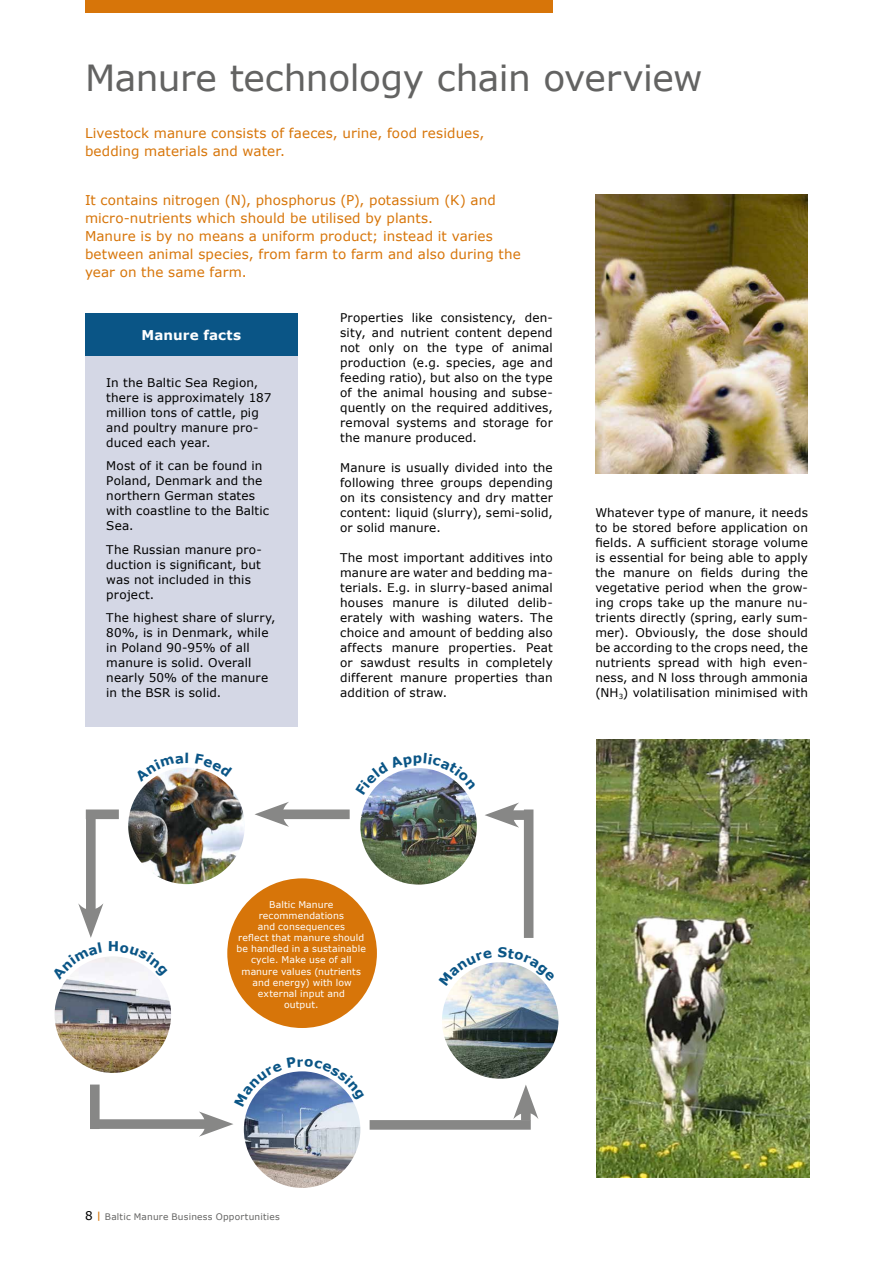
<style>
.page{position:relative;width:893px;height:1263px;background:#fff}
.page>*{position:absolute;margin:0;border:0;box-sizing:border-box;transform-origin:0 0}
.t1{font:36px "Verdana";letter-spacing:-.015em;color:#636362}
.t2{font:13.5px/18px "Verdana";letter-spacing:.01em;color:#d77509}
.t3{font:700 13.5px "Verdana";letter-spacing:.01em;color:#fff}
.t4{font:12px/15px "Verdana";letter-spacing:.01em;color:#000;text-align:justify}
.t5{font:9.3px/11.1px "Verdana";letter-spacing:.01em;color:#fffffe;text-align:center}
.t6{font:9px "Verdana";letter-spacing:.025em;color:#636362}
.s1{font-size:12px;color:#000}
</style>
<div class="page">
<div style="left:85px;top:0;width:468px;height:13px;background:#d77509"></div>
<div style="left:85px;top:356px;width:213px;height:371px;background:#d4d7e5"></div>
<div style="left:85px;top:314px;width:213px;height:42px;background:#0a5586"></div>
<img style="left:596px;top:739px;width:213px;height:439px">
<img style="left:595px;top:195px;width:213px;height:279px">
<div style="left:275px;top:809px;width:70px;height:10px;background:#878786"></div>
<svg style="left:255px;top:802px;width:34px;height:25px"></svg>
<div style="left:86px;top:821px;width:10px;height:97px;background:#878786"></div>
<div style="left:91px;top:809px;width:23px;height:10px;background:#878786"></div>
<div style="left:524px;top:814px;width:9px;height:119px;background:#878786"></div>
<svg style="left:485px;top:802px;width:34px;height:26px"></svg>
<div style="left:102px;top:1119px;width:111px;height:10px;background:#878786"></div>
<div style="left:90px;top:1089px;width:10px;height:35px;background:#878786"></div>
<div style="left:374px;top:1120px;width:152px;height:10px;background:#878786"></div>
<svg style="left:513px;top:1085px;width:25px;height:34px"></svg>
<img style="left:128px;top:768px;width:117px;height:116px;border-radius:58px">
<img style="left:360px;top:768px;width:117px;height:117px;border-radius:58px">
<img style="left:442px;top:962px;width:116px;height:117px;border-radius:58px">
<img style="left:244px;top:1071px;width:116px;height:117px;border-radius:58px">
<img style="left:55px;top:956px;width:116px;height:117px;border-radius:58px">
<div style="left:227px;top:878px;width:150px;height:150px;background:#d77509;border-radius:50%"></div>
<svg style="left:149px;top:767px;width:39px;height:14px"></svg>
<svg style="left:195px;top:768px;width:23px;height:9px"></svg>
<svg style="left:369px;top:768px;width:99px;height:27px"></svg>
<svg style="left:453px;top:962px;width:39px;height:24px"></svg>
<svg style="left:498px;top:962px;width:45px;height:19px"></svg>
<svg style="left:199px;top:1071px;width:162px;height:66px"></svg>
<svg style="left:66px;top:903px;width:37px;height:77px"></svg>
<svg style="left:109px;top:956px;width:48px;height:21px"></svg>
<h1 class="t1" style="left:85px;top:53px;width:619px">Manure technology chain overview</h1>
<p class="t2" style="left:85px;top:124px;width:401px">Livestock manure consists of faeces, urine, food residues, bedding materials and water.</p>
<p class="t2" style="left:85px;top:191px;width:437px">It contains nitrogen (N), phosphorus (P), potassium (K) and micro-nutrients which should be utilised by plants.<br>Manure is by no means a uniform product; instead it varies between animal species, from farm to farm and also during the year on the same farm.</p>
<p class="t3" style="left:142px;top:325px;width:101px">Manure facts</p>
<p class="t4" style="left:106px;top:374px;width:167px;text-align:left">In the Baltic Sea Region, there is approximately 187 million tons of cattle, pig and poultry manure pro&shy;duced each year.</p>
<p class="t4" style="left:106px;top:458px;width:164px;text-align:left">Most of it can be found in<br>Poland, Denmark and the northern German states with coastline to the Baltic<br>Sea.</p>
<p class="t4" style="left:106px;top:542px;width:157px;text-align:left">The Russian manure pro&shy;duction is significant, but was not included in this project.</p>
<p class="t4" style="left:106px;top:610px;width:171px;text-align:left">The highest share of slurry,<br>80%, is in Denmark, while in Poland 90-95% of all manure is solid. Overall nearly 50% of the manure in the BSR is solid.</p>
<p class="t4" style="left:340px;top:310px;width:214px">Properties like consistency, den&shy;sity, and nutrient content depend not only on the type of animal production (e.g. species, age and feeding ratio), but also on the type of the animal housing and subse&shy;quently on the required additives, removal systems and storage for the manure produced.</p>
<p class="t4" style="left:340px;top:460px;width:214px">Manure is usually divided into the following three groups depending on its consistency and dry matter content: liquid (slurry), semi-solid, or solid manure.</p>
<p class="t4" style="left:340px;top:550px;width:214px">The most important additives into manure are water and bedding ma&shy;terials. E.g. in slurry-based animal houses manure is diluted delib&shy;erately with washing waters. The choice and amount of bedding also affects manure properties. Peat or sawdust results in completely different manure properties than addition of straw.</p>
<p class="t4" style="left:595px;top:505px;width:214px">Whatever type of manure, it needs to be stored before application on fields. A sufficient storage volume is essential for being able to apply the manure on fields during the vegetative period when the grow&shy;ing crops take up the manure nu&shy;trients directly (spring, early sum&shy;mer). Obviously, the dose should be according to the crops need, the nutrients spread with high even&shy;ness, and N loss through ammonia (NH<sub>3</sub>) volatilisation minimised with</p>
<p class="t5" style="left:237px;top:898px;width:131px">Baltic Manure recommendations<br>and consequences<br>reflect that manure should be handled in a sustainable cycle. Make use of all manure values (nutrients and energy) with low external input and<br>output.</p>
<p class="t6" style="left:85px;top:1210px;width:196px"><span class="s1">8</span> <sup>|</sup> Baltic Manure Business Opportunities</p>
</div>
